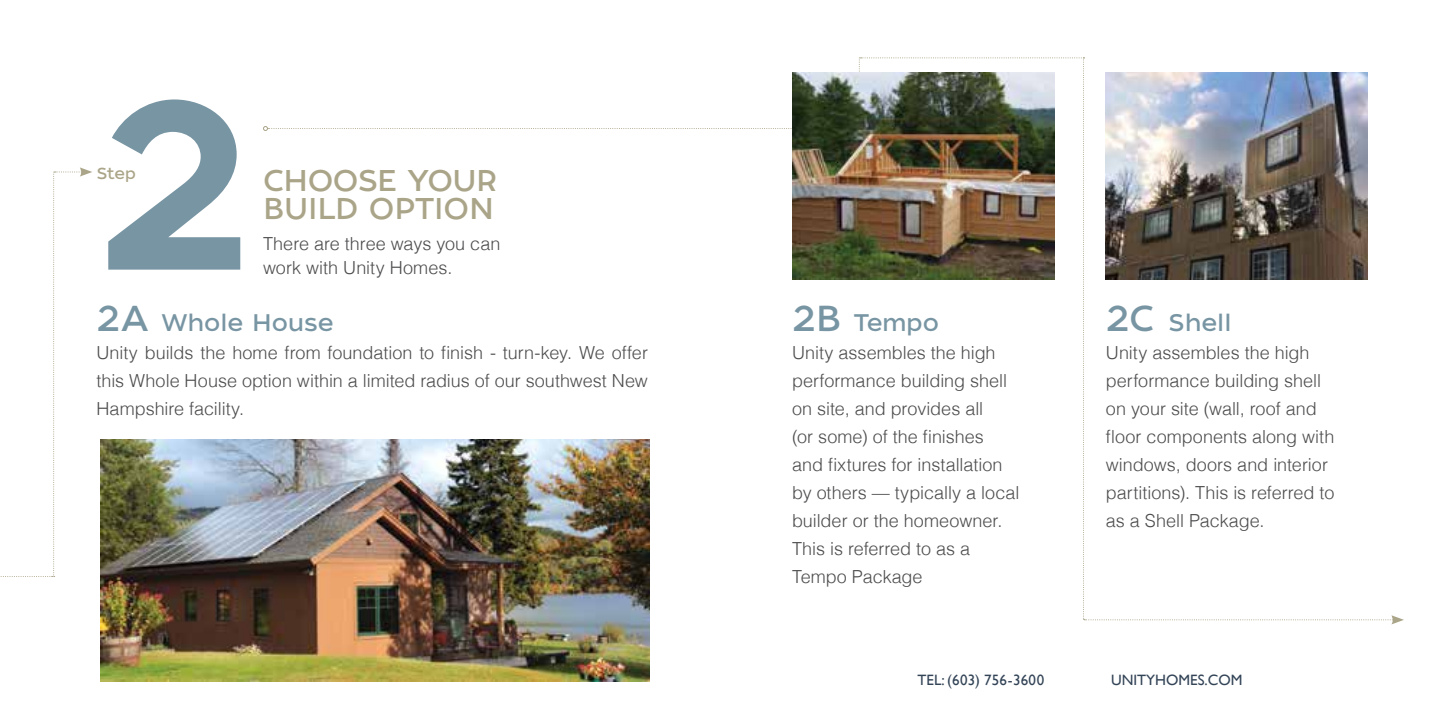
<style>
.page{position:relative;width:1440px;height:720px;background:#fff}
.page>*{position:absolute;margin:0;border:0;box-sizing:border-box;transform-origin:0 0}
.t1{font:240px "Tide Sans 500 Dudette";color:#7895a3}
.t2{font:30px/28px "Tide Sans 400 Lil Dude";letter-spacing:-.01em;color:#aaa589}
.t3{font:24px "Tide Sans 400 Lil Dude";color:#7895a3}
.t4{font:300 18px/28px "Helvetica";color:#4c4c4e}
.t5{font:16px "Tide Sans 400 Lil Dude";color:#aaa589}
.t6{font:15px "Gill Sans";color:#334457}
.s1{font-size:36px}
</style>
<div class="page">
<svg style="left:263px;top:126px;width:529px;height:5px"></svg>
<svg style="left:0;top:167px;width:92px;height:410px"></svg>
<svg style="left:859px;top:57px;width:545px;height:567px"></svg>
<img style="left:792px;top:72px;width:262px;height:207px">
<img style="left:1106px;top:72px;width:262px;height:207px">
<img style="left:101px;top:439px;width:548px;height:242px">
<h1 class="t1" style="left:96px;top:32px;width:164px">2</h1>
<h3 class="t3" style="left:96px;top:308px;width:239px"><span class="s1">2A</span> Whole House</h3>
<h3 class="t3" style="left:792px;top:308px;width:149px"><span class="s1">2B</span> Tempo</h3>
<p class="t5" style="left:96px;top:163px;width:41px">Step</p>
<h2 class="t2" style="left:263px;top:167px;width:236px">CHOOSE YOUR<br>BUILD OPTION</h2>
<p class="t4" style="left:263px;top:230px;width:239px;line-height:24px">There are three ways you can work with Unity Homes.</p>
<p class="t4" style="left:96px;top:338px;width:553px;text-align:justify">Unity builds the home from foundation to finish - turn-key. We offer this Whole House option within a limited radius of our southwest New Hampshire facility.</p>
<p class="t4" style="left:792px;top:338px;width:229px">Unity assembles the high performance building shell on site, and provides all<br>(or some) of the finishes and fixtures for installation by others — typically a local builder or the homeowner.<br>This is referred to as a<br>Tempo Package</p>
<h3 class="t3" style="left:1106px;top:308px;width:127px"><span class="s1">2C</span> Shell</h3>
<p class="t4" style="left:1106px;top:338px;width:230px">Unity assembles the high performance building shell on your site (wall, roof and floor components along with windows, doors and interior partitions). This is referred to as a Shell Package.</p>
<p class="t6" style="left:917px;top:671px;width:128px">TEL: (603) 756-3600</p>
<p class="t6" style="left:1111px;top:671px;width:133px">UNITYHOMES.COM</p>
</div>
